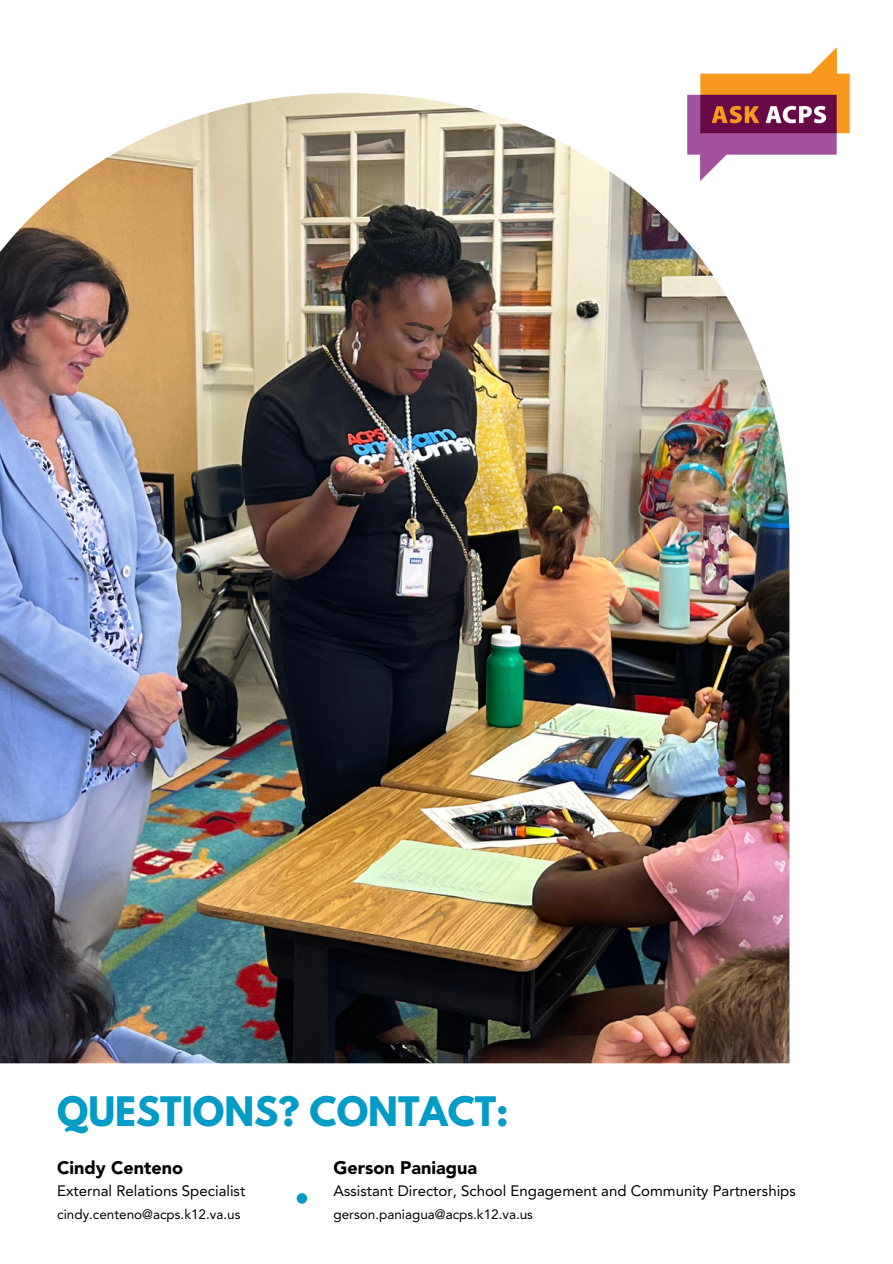
<style>
.page{position:relative;width:893px;height:1264px;background:#fff}
.page>*{position:absolute;margin:0;border:0;box-sizing:border-box;transform-origin:0 0}
.t1{font:700 36px "League Spartan";color:#009bc7}
.t2{font:900 18px "Avenir LT Std";color:#000}
.t3{font:15px "Avenir LT Std";color:#000}
.t4{font:13.5px "Avenir LT Std";color:#000}
</style>
<div class="page">
<img style="left:0;top:93px;width:789px;height:970px">
<div style="left:297px;top:1193px;width:10px;height:10px;background:#009bc7;border-radius:50%"></div>
<img style="left:686px;top:47px;width:164px;height:144px">
<p class="t1" style="left:57px;top:1094px;width:453px">QUESTIONS? CONTACT:</p>
<h1 class="t2" style="left:57px;top:1159px;width:127px">Cindy Centeno</h1>
<p class="t3" style="left:57px;top:1184px;width:190px">External Relations Specialist</p>
<p class="t4" style="left:57px;top:1208px;width:185px">cindy.centeno@acps.k12.va.us</p>
<p class="t2" style="left:333px;top:1159px;width:145px">Gerson Paniagua</p>
<p class="t3" style="left:333px;top:1184px;width:464px">Assistant Director, School Engagement and Community Partnerships</p>
<p class="t4" style="left:333px;top:1208px;width:201px">gerson.paniagua@acps.k12.va.us</p>
</div>
